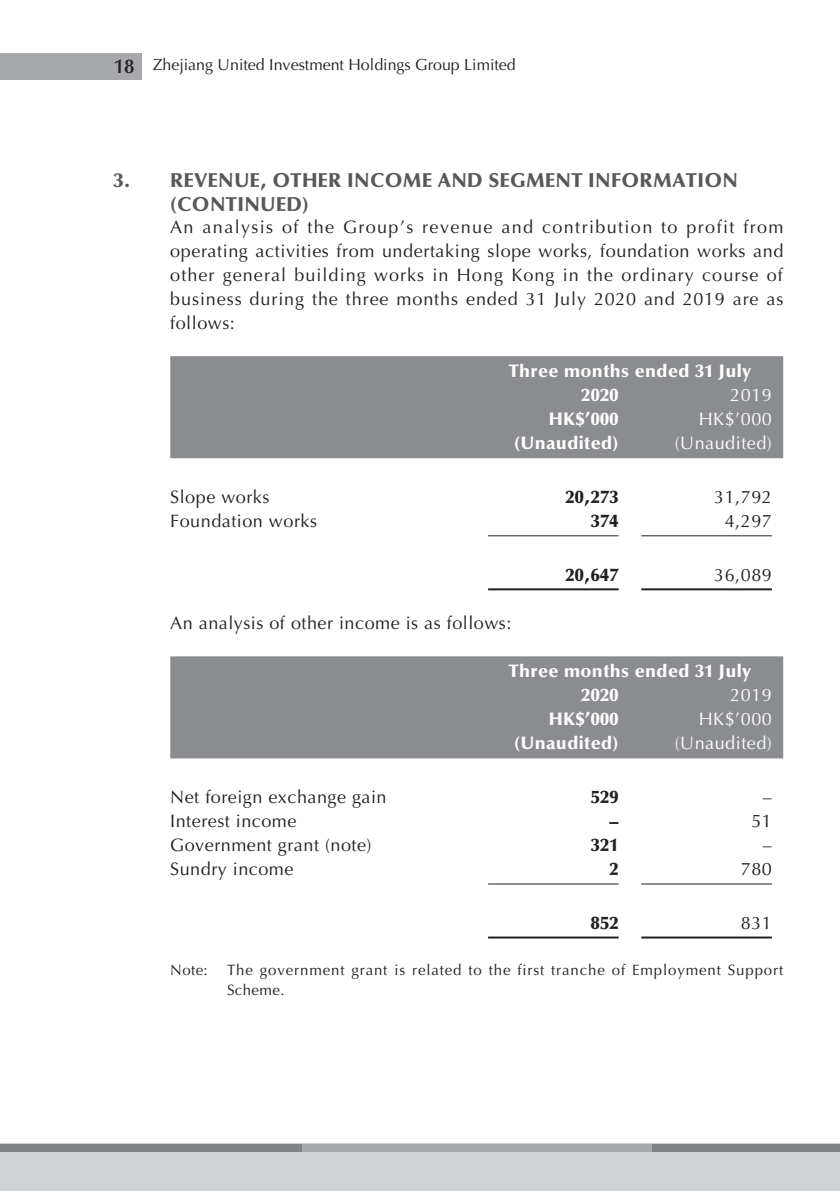
<style>
.page{position:relative;width:840px;height:1191px;background:#fff}
.page>*{position:absolute;margin:0;border:0;box-sizing:border-box;transform-origin:0 0}
._01_H1{font:900 20px/24px "Optima LT Std";letter-spacing:.015em;color:#57585a}
._00_txt{font:18px/24px "Optima LT Std";letter-spacing:.035em;color:#231f20;text-align:justify}
._50_Table_txt{font:18px "Optima LT Std";letter-spacing:.03em;color:#231f20}
._50_Table_txt-2{font:900 18px "Optima LT Std";letter-spacing:.025em;color:#fff}
._50_Table_txt-3{font:18px "Optima LT Std";letter-spacing:.03em;color:#fff}
._50_Table_txt-4{font:900 18px "Optima LT Std";letter-spacing:.025em;color:#231f20}
.t1{font:16px "Optima LT Std";color:#231f20}
._06_Notes{font:15px/20px "Optima LT Std";letter-spacing:.06em;color:#231f20}
.s1{font-weight:600;font-size:20px}
</style>
<div class="page">
<div style="left:0;top:53px;width:141px;height:26px;background:#a8a9ad"></div>
<div style="left:0;top:1143px;width:839px;height:48px;background:#d1d2d4"></div>
<div style="left:0;top:1143px;width:839px;height:8px;background:#808285"></div>
<div style="left:302px;top:1143px;width:349px;height:8px;background:#a8a9ad"></div>
<div style="left:170px;top:356px;width:612px;height:102px;background:#8a8c8f"></div>
<hr style="left:488px;top:535px;width:130px;height:1px;background:#231f20">
<hr style="left:641px;top:535px;width:130px;height:1px;background:#231f20">
<hr style="left:488px;top:588px;width:130px;height:2px;background:#231f20">
<hr style="left:641px;top:588px;width:130px;height:2px;background:#231f20">
<div style="left:170px;top:656px;width:612px;height:102px;background:#8a8c8f"></div>
<hr style="left:488px;top:883px;width:130px;height:1px;background:#231f20">
<hr style="left:641px;top:883px;width:130px;height:1px;background:#231f20">
<hr style="left:488px;top:936px;width:130px;height:2px;background:#231f20">
<hr style="left:641px;top:936px;width:130px;height:2px;background:#231f20">
<p class="t1" style="left:113px;top:55px;width:403px"><span class="s1">18</span> Zhejiang United Investment Holdings Group Limited</p>
<p class="_01_H1" style="left:170px;top:168px;width:569px;text-indent:-57px">3. REVENUE, OTHER INCOME AND SEGMENT INFORMATION (CONTINUED)</p>
<p class="_00_txt" style="left:170px;top:215px;width:614px">An analysis of the Group’s revenue and contribution to profit from operating activities from undertaking slope works, foundation works and other general building works in Hong Kong in the ordinary course of business during the three months ended 31 July 2020 and 2019 are as follows:</p>
<p class="_50_Table_txt-2" style="left:508px;top:360px;width:244px">Three months ended 31 July</p>
<p class="_50_Table_txt-2" style="left:581px;top:384px;width:39px">2020</p>
<p class="_50_Table_txt-3" style="left:729px;top:384px;width:43px">2019</p>
<p class="_50_Table_txt-2" style="left:548px;top:408px;width:71px">HK$’000</p>
<p class="_50_Table_txt-3" style="left:698px;top:408px;width:75px">HK$’000</p>
<p class="_50_Table_txt-2" style="left:513px;top:432px;width:106px">(Unaudited)</p>
<p class="_50_Table_txt-3" style="left:674px;top:432px;width:99px">(Unaudited)</p>
<p class="_50_Table_txt" style="left:170px;top:486px;width:101px">Slope works</p>
<p class="_50_Table_txt-4" style="left:565px;top:486px;width:55px">20,273</p>
<p class="_50_Table_txt" style="left:713px;top:486px;width:59px">31,792</p>
<p class="_50_Table_txt" style="left:170px;top:510px;width:148px">Foundation works</p>
<p class="_50_Table_txt-4" style="left:590px;top:510px;width:29px">374</p>
<p class="_50_Table_txt" style="left:724px;top:510px;width:49px">4,297</p>
<p class="_50_Table_txt-4" style="left:565px;top:564px;width:55px">20,647</p>
<p class="_50_Table_txt" style="left:713px;top:565px;width:59px">36,089</p>
<p class="_00_txt" style="left:170px;top:611px;width:342px">An analysis of other income is as follows:</p>
<p class="_50_Table_txt-2" style="left:508px;top:660px;width:244px">Three months ended 31 July</p>
<p class="_50_Table_txt-2" style="left:581px;top:684px;width:39px">2020</p>
<p class="_50_Table_txt-3" style="left:729px;top:685px;width:43px">2019</p>
<p class="_50_Table_txt-2" style="left:548px;top:708px;width:71px">HK$’000</p>
<p class="_50_Table_txt-3" style="left:698px;top:709px;width:75px">HK$’000</p>
<p class="_50_Table_txt-2" style="left:513px;top:732px;width:106px">(Unaudited)</p>
<p class="_50_Table_txt-3" style="left:674px;top:733px;width:99px">(Unaudited)</p>
<p class="_50_Table_txt" style="left:170px;top:787px;width:218px">Net foreign exchange gain</p>
<p class="_50_Table_txt-4" style="left:590px;top:786px;width:29px">529</p>
<p class="_50_Table_txt" style="left:762px;top:787px;width:10px">–</p>
<p class="_50_Table_txt" style="left:170px;top:811px;width:128px">Interest income</p>
<p class="_50_Table_txt-4" style="left:609px;top:810px;width:10px">–</p>
<p class="_50_Table_txt" style="left:751px;top:811px;width:22px">51</p>
<p class="_50_Table_txt" style="left:170px;top:835px;width:203px">Government grant (note)</p>
<p class="_50_Table_txt-4" style="left:590px;top:834px;width:29px">321</p>
<p class="_50_Table_txt" style="left:762px;top:835px;width:10px">–</p>
<p class="_50_Table_txt" style="left:170px;top:859px;width:125px">Sundry income</p>
<p class="_50_Table_txt-4" style="left:609px;top:858px;width:10px">2</p>
<p class="_50_Table_txt" style="left:740px;top:859px;width:33px">780</p>
<p class="_50_Table_txt-4" style="left:590px;top:912px;width:29px">852</p>
<p class="_50_Table_txt" style="left:740px;top:913px;width:33px">831</p>
<p class="_06_Notes" style="left:170px;top:960px;width:39px">Note:</p>
<p class="_06_Notes" style="left:227px;top:960px;width:557px">The government grant is related to the first tranche of Employment Support<br>Scheme.</p>
</div>
